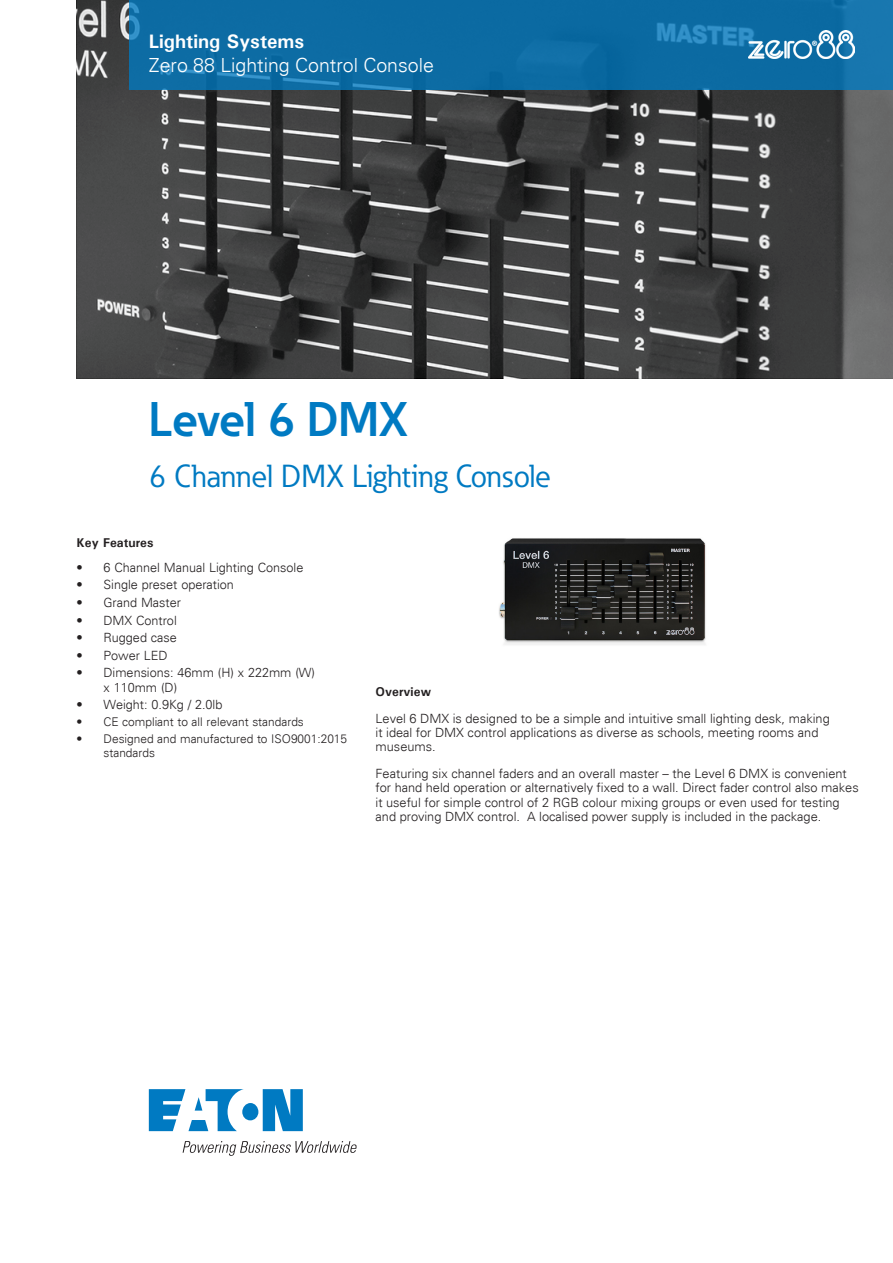
<style>
.page{position:relative;width:893px;height:1263px;background:#fff}
.page>*{position:absolute;margin:0;border:0;box-sizing:border-box;transform-origin:0 0}
._01_Headline___ADJ_S{font:700 48px "Eaton";color:#007ac2}
._01_Headline___ADJ_S-2{font:31.5px "Eaton";color:#007ac2}
._00_Product__Line_2{font:300 19.5px "Univers";color:#fff}
._00_Product__Line_1{font:700 19.5px "Univers";color:#fff}
.t1{font:300 12.75px/14.2px "Univers";color:#231f20}
._02_Body_Head__8_5_p{font:700 12.75px "Univers";color:#231f20}
.t2{font:300 12px/13.5px "Univers";color:#231f20}
</style>
<div class="page">
<svg style="left:77px;top:0;width:816px;height:378px;background:#484949"></svg>
<img style="left:499px;top:538px;width:207px;height:107px">
<svg style="left:149px;top:1089px;width:154px;height:42px"></svg>
<svg style="left:183px;top:1141px;width:174px;height:15px"></svg>
<div style="left:129px;top:0;width:764px;height:90px;background:#0c6ba3"></div>
<img style="left:749px;top:30px;width:106px;height:29px">
<p class="_00_Product__Line_1" style="left:149px;top:29px;width:157px">Lighting Systems</p>
<p class="_00_Product__Line_2" style="left:149px;top:53px;width:287px">Zero 88 Lighting Control Console</p>
<p class="_01_Headline___ADJ_S" style="left:149px;top:389px;width:261px">Level 6 DMX</p>
<p class="_01_Headline___ADJ_S-2" style="left:149px;top:456px;width:404px">6 Channel DMX Lighting Console</p>
<p class="_02_Body_Head__8_5_p" style="left:76px;top:534px;width:78px">Key Features</p>
<p class="t1" style="left:76px;top:560px;width:228px">• 6 Channel Manual Lighting Console</p>
<p class="t1" style="left:76px;top:578px;width:159px">• Single preset operation</p>
<p class="t1" style="left:76px;top:595px;width:106px">• Grand Master</p>
<p class="t1" style="left:76px;top:613px;width:102px">• DMX Control</p>
<p class="t1" style="left:76px;top:630px;width:102px">• Rugged case</p>
<p class="t1" style="left:76px;top:648px;width:93px">• Power LED</p>
<p class="t1" style="left:104px;top:666px;width:213px;text-indent:-27px">• Dimensions: 46mm (H) x 222mm (W) x 110mm (D)</p>
<p class="t1" style="left:76px;top:698px;width:147px">• Weight: 0.9Kg / 2.0lb</p>
<p class="t2" style="left:76px;top:715px;width:229px">• CE compliant to all relevant standards</p>
<p class="t2" style="left:104px;top:732px;width:245px;text-indent:-27px">• Designed and manufactured to ISO9001:2015 standards</p>
<p class="_02_Body_Head__8_5_p" style="left:376px;top:683px;width:57px">Overview</p>
<p class="t1" style="left:376px;top:711px;width:456px">Level 6 DMX is designed to be a simple and intuitive small lighting desk, making it ideal for DMX control applications as diverse as schools, meeting rooms and museums.</p>
<p class="t1" style="left:376px;top:767px;width:485px">Featuring six channel faders and an overall master – the Level 6 DMX is convenient for hand held operation or alternatively fixed to a wall. Direct fader control also makes it useful for simple control of 2 RGB colour mixing groups or even used for testing and proving DMX control. A localised power supply is included in the package.</p>
</div>
